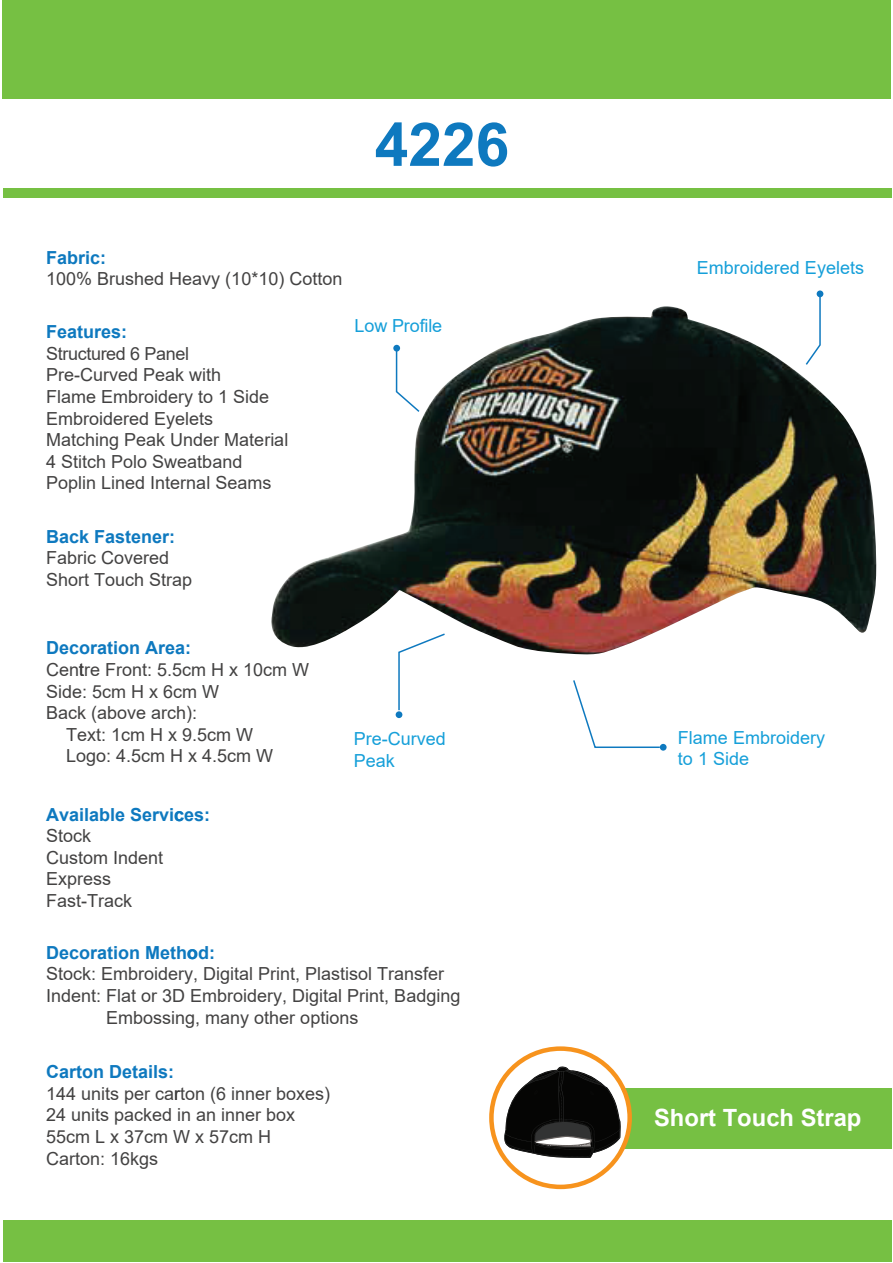
<style>
.page{position:relative;width:893px;height:1263px;background:#fff}
.page>*{position:absolute;margin:0;border:0;box-sizing:border-box;transform-origin:0 0}
.t1{font:700 60.45px "Arial";color:#0e79bf}
.t2{font:700 23.7px "Arial";color:#fff}
.t3{font:18px/21.6px "Arial";color:#434242}
.t4{font:700 18px "Arial";color:#0e79bf}
.t5{font:18px/21.6px "Arial";color:#159fd9}
</style>
<div class="page">
<div style="left:396px;top:711px;width:6px;height:7px;background:#0e79bf;border-radius:50%"></div>
<div style="left:660px;top:744px;width:7px;height:7px;background:#0e79bf;border-radius:50%"></div>
<svg style="left:573px;top:680px;width:88px;height:69px"></svg>
<div style="left:817px;top:290px;width:6px;height:7px;background:#0e79bf;border-radius:50%"></div>
<svg style="left:816px;top:292px;width:5px;height:14px"></svg>
<svg style="left:397px;top:655px;width:4px;height:57px"></svg>
<div style="left:621px;top:1088px;width:271px;height:60px;background:#76c043"></div>
<div style="left:514px;top:1060px;width:115px;height:115px;background:#fff;border-radius:50%"></div>
<div style="left:489px;top:1046px;width:143px;height:143px;border:4px solid #f7931d;border-radius:50%"></div>
<svg style="left:502px;top:1066px;width:119px;height:92px"></svg>
<div style="left:2px;top:0;width:889px;height:99px;background:#76c043"></div>
<div style="left:3px;top:188px;width:888px;height:9px;background:#76c043"></div>
<div style="left:3px;top:1220px;width:888px;height:41px;background:#76c043"></div>
<img style="left:271px;top:306px;width:606px;height:349px">
<h1 class="t1" style="left:375px;top:102px;width:136px">4226</h1>
<p class="t4" style="left:46px;top:245px;width:62px">Fabric:</p>
<p class="t3" style="left:46px;top:268px;width:298px">100% Brushed Heavy (10*10) Cotton</p>
<p class="t4" style="left:46px;top:318px;width:83px">Features:</p>
<p class="t3" style="left:46px;top:342px;width:244px">Structured 6 Panel<br>Pre-Curved Peak with<br>Flame Embroidery to 1 Side<br>Embroidered Eyelets<br>Matching Peak Under Material<br>4 Stitch Polo Sweatband<br>Poplin Lined Internal Seams</p>
<p class="t4" style="left:46px;top:524px;width:131px">Back Fastener:</p>
<p class="t3" style="left:46px;top:547px;width:148px">Fabric Covered<br>Short Touch Strap</p>
<p class="t5" style="left:355px;top:315px;width:89px">Low Profile</p>
<p class="t4" style="left:46px;top:635px;width:147px">Decoration Area:</p>
<p class="t3" style="left:46px;top:659px;width:265px">Cen re Front: 5.5cm H x 10cm W</p>
<p class="t3" style="left:46px;top:680px;width:175px">Side: 5cm H x 6cm W</p>
<p class="t3" style="left:46px;top:702px;width:153px">Back (above arch):</p>
<p class="t3" style="left:66px;top:723px;width:189px">Text: 1cm H x 9.5cm W</p>
<p class="t3" style="left:66px;top:745px;width:209px">Logo: 4.5cm H x 4.5cm W</p>
<p class="t3" style="left:79px;top:659px;width:7px">t</p>
<p class="t5" style="left:354px;top:728px;width:94px">Pre-Curved<br>Peak</p>
<p class="t4" style="left:46px;top:801px;width:166px">Available Services:</p>
<p class="t3" style="left:46px;top:825px;width:119px">Stock<br>Custom Indent<br>Express<br>Fast-Track</p>
<p class="t4" style="left:46px;top:940px;width:171px">Decoration Method:</p>
<p class="t3" style="left:46px;top:963px;width:400px">Stock: Embroidery, Digital Print, Plastisol Transfer</p>
<p class="t3" style="left:46px;top:985px;width:416px">Indent: Flat or 3D Embroidery, Digital Print, Badging</p>
<p class="t3" style="left:106px;top:1006px;width:254px">Embossing, many other options</p>
<p class="t4" style="left:46px;top:1059px;width:129px">Carton Details:</p>
<p class="t3" style="left:46px;top:1083px;width:286px">144 units per ca ton (6 inner boxes)<br>24 units packed in an inner box<br>55cm L x 37cm W x 57cm H<br>Carton: 16kgs</p>
<p class="t3" style="left:174px;top:1083px;width:7px">r</p>
<p class="t5" style="left:697px;top:256px;width:169px">Embroidered Eyelets</p>
<p class="t5" style="left:678px;top:727px;width:149px">Flame Embroidery to 1 Side</p>
<h2 class="t2" style="left:654px;top:1101px;width:209px">Short Touch Strap</h2>
</div>
